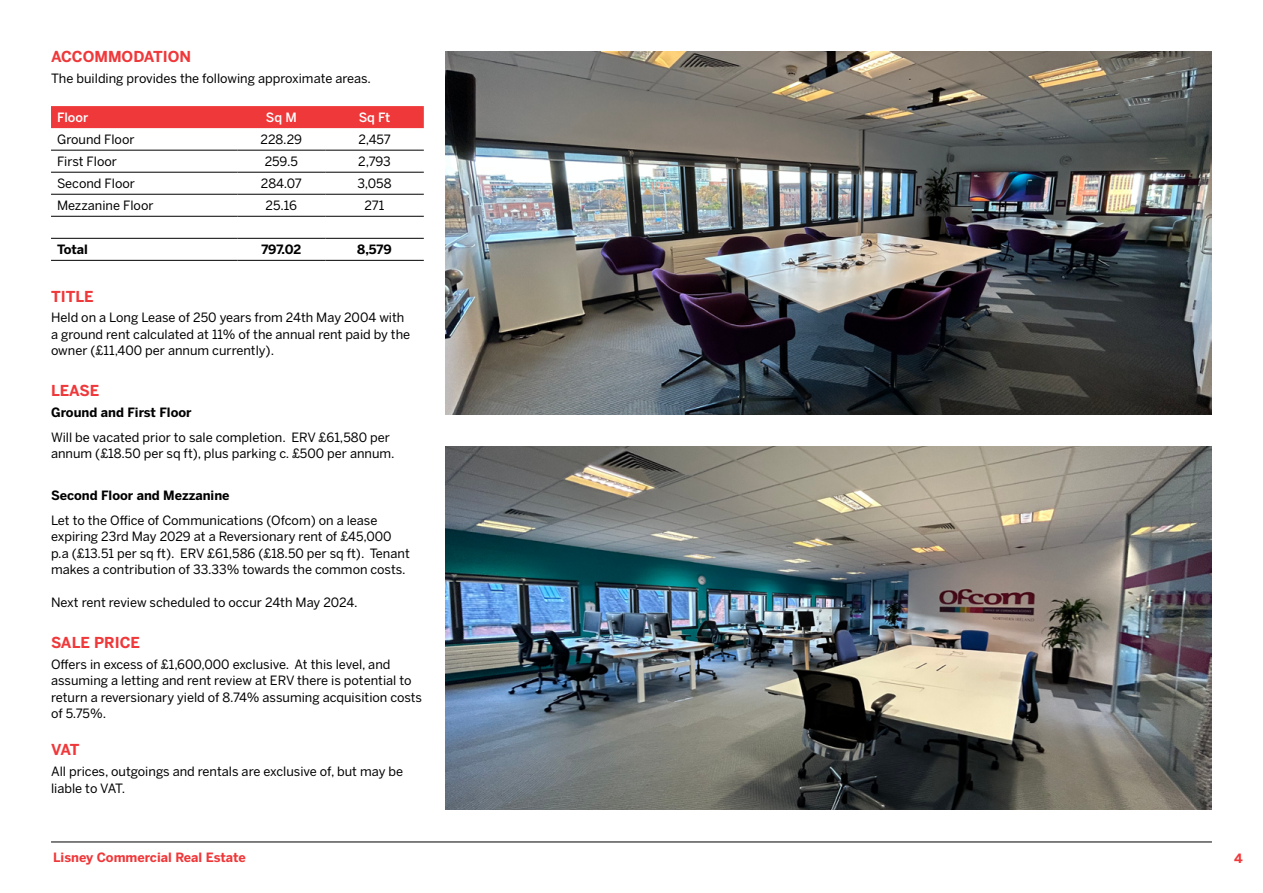
<style>
.page{position:relative;width:1263px;height:893px;background:#fff}
.page>*{position:absolute;margin:0;border:0;box-sizing:border-box;transform-origin:0 0}
.t1{font:700 15px "Benton Sans";color:#ef383a}
.t2{font:12.75px/16.5px "Benton Sans";color:#000}
.t3{font:700 12.75px "Benton Sans";color:#000}
.t4{font:700 12.75px "Benton Sans";color:#ef383a}
.t5{font:500 12.75px "Benton Sans";color:#fff}
</style>
<div class="page">
<hr style="left:51px;top:842px;width:1161px;height:1px;background:#000">
<div style="left:51px;top:106px;width:373px;height:22px;background:#ef383a"></div>
<hr style="left:51px;top:150px;width:186px;height:1px;background:#000">
<hr style="left:237px;top:150px;width:88px;height:1px;background:#000">
<hr style="left:325px;top:150px;width:99px;height:1px;background:#000">
<hr style="left:51px;top:172px;width:186px;height:1px;background:#000">
<hr style="left:237px;top:172px;width:88px;height:1px;background:#000">
<hr style="left:325px;top:172px;width:99px;height:1px;background:#000">
<hr style="left:51px;top:194px;width:186px;height:1px;background:#000">
<hr style="left:237px;top:194px;width:88px;height:1px;background:#000">
<hr style="left:325px;top:194px;width:99px;height:1px;background:#000">
<hr style="left:51px;top:216px;width:186px;height:1px;background:#000">
<hr style="left:237px;top:216px;width:88px;height:1px;background:#000">
<hr style="left:325px;top:216px;width:99px;height:1px;background:#000">
<hr style="left:51px;top:238px;width:186px;height:1px;background:#000">
<hr style="left:237px;top:238px;width:88px;height:1px;background:#000">
<hr style="left:325px;top:238px;width:99px;height:1px;background:#000">
<hr style="left:51px;top:260px;width:186px;height:1px;background:#000">
<hr style="left:237px;top:260px;width:88px;height:1px;background:#000">
<hr style="left:325px;top:260px;width:99px;height:1px;background:#000">
<img style="left:445px;top:51px;width:767px;height:363px">
<img style="left:445px;top:446px;width:767px;height:363px">
<p class="t1" style="left:51px;top:47px;width:142px">ACCOMMODATION</p>
<p class="t2" style="left:51px;top:70px;width:322px">The building provides the following approximate areas.</p>
<p class="t5" style="left:57px;top:110px;width:33px">Floor</p>
<p class="t5" style="left:266px;top:110px;width:32px">Sq M</p>
<p class="t5" style="left:359px;top:110px;width:33px">Sq Ft</p>
<p class="t2" style="left:57px;top:131px;width:79px">Ground Floor</p>
<p class="t2" style="left:261px;top:131px;width:43px">228.29</p>
<p class="t2" style="left:358px;top:131px;width:34px">2,457</p>
<p class="t2" style="left:57px;top:153px;width:61px">First Floor</p>
<p class="t2" style="left:265px;top:153px;width:35px">259.5</p>
<p class="t2" style="left:358px;top:153px;width:34px">2,793</p>
<p class="t2" style="left:57px;top:175px;width:79px">Second Floor</p>
<p class="t2" style="left:261px;top:175px;width:43px">284.07</p>
<p class="t2" style="left:358px;top:175px;width:35px">3,058</p>
<p class="t2" style="left:57px;top:197px;width:98px">Mezzanine Floor</p>
<p class="t2" style="left:266px;top:197px;width:33px">25.16</p>
<p class="t2" style="left:365px;top:197px;width:21px">271</p>
<p class="t3" style="left:57px;top:242px;width:32px">Total</p>
<p class="t3" style="left:261px;top:242px;width:41px">797.02</p>
<p class="t3" style="left:357px;top:242px;width:36px">8,579</p>
<p class="t1" style="left:51px;top:287px;width:44px">TITLE</p>
<p class="t2" style="left:51px;top:309px;width:361px">Held on a Long Lease of 250 years from 24th May 2004 with a ground rent calculated at 11% of the annual rent paid by the owner (£11,400 per annum currently).</p>
<p class="t1" style="left:51px;top:381px;width:50px">LEASE</p>
<p class="t3" style="left:51px;top:404px;width:142px">Ground and First Floor</p>
<p class="t2" style="left:51px;top:429px;width:345px">Will be vacated prior to sale completion. ERV £61,580 per annum (£18.50 per sq ft), plus parking c. £500 per annum.</p>
<p class="t3" style="left:51px;top:487px;width:180px">Second Floor and Mezzanine</p>
<p class="t2" style="left:51px;top:512px;width:360px">Let to the Office of Communications (Ofcom) on a lease expiring 23rd May 2029 at a Reversionary rent of £45,000 p.a (£13.51 per sq ft). ERV £61,586 (£18.50 per sq ft). Tenant makes a contribution of 33.33% towards the common costs.</p>
<p class="t2" style="left:51px;top:595px;width:308px">Next rent review scheduled to occur 24th May 2024.</p>
<p class="t1" style="left:51px;top:633px;width:91px">SALE PRICE</p>
<p class="t2" style="left:51px;top:656px;width:373px">Offers in excess of £1,600,000 exclusive. At this level, and assuming a letting and rent review at ERV there is potential to return a reversionary yield of 8.74% assuming acquisition costs of 5.75%.</p>
<p class="t1" style="left:51px;top:741px;width:30px">VAT</p>
<p class="t2" style="left:51px;top:763px;width:354px">All prices, outgoings and rentals are exclusive of, but may be liable to VAT.</p>
<p class="t4" style="left:53px;top:849px;width:194px">Lisney Commercial Real Estate</p>
<p class="t4" style="left:1234px;top:850px;width:10px">4</p>
</div>
